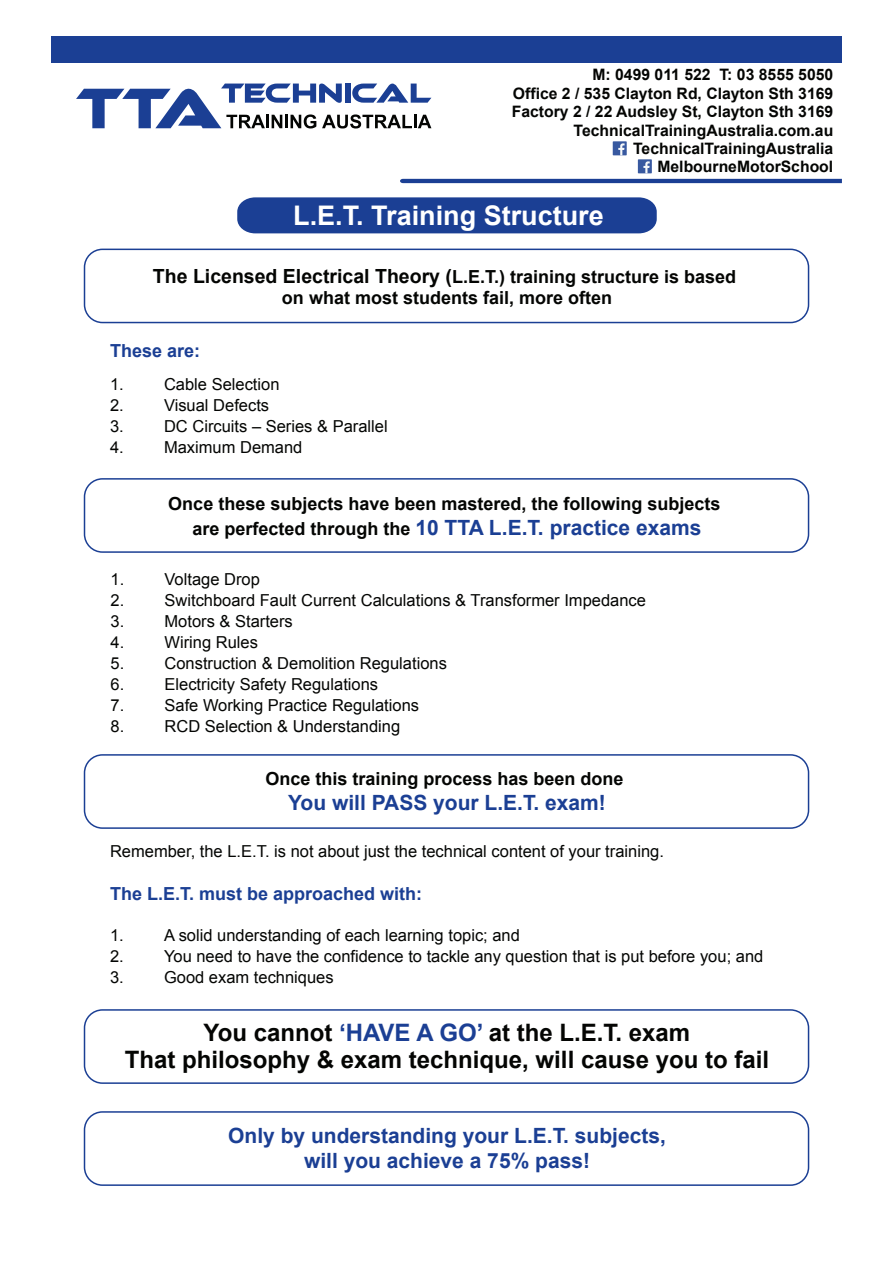
<style>
.page{position:relative;width:893px;height:1263px;background:#fff}
.page>*{position:absolute;margin:0;border:0;box-sizing:border-box;transform-origin:0 0}
.t1{font:700 27px "Arial";color:#fff}
.t2{font:700 24px/27px "Arial";color:#040503;text-align:center}
.t3{font:700 21px/25.2px "Arial";color:#1b3f94;text-align:center}
.t4{font:700 18px/21.6px "Arial";color:#040503;text-align:center}
.t5{font:700 18px "Arial";color:#1b3f94}
.t6{font:16.5px "Arial";color:#040503}
.t7{font:700 15.75px/18.3px "Arial";color:#040503;text-align:right}
.s1{font-size:19.5px}
.s2{font-size:18px;color:#040503}
.s3{color:#1b3f94}
</style>
<div class="page">
<div style="left:51px;top:36px;width:791px;height:26px;background:#1b3f94"></div>
<svg style="left:76px;top:83px;width:355px;height:46px"></svg>
<div style="left:638px;top:159px;width:14px;height:14px;background:#3859a0"></div>
<svg style="left:643px;top:161px;width:7px;height:12px"></svg>
<hr style="left:400px;top:179px;width:442px;height:4px;background:#1b3f94">
<div style="left:613px;top:141px;width:14px;height:14px;background:#3859a0"></div>
<svg style="left:618px;top:143px;width:7px;height:12px"></svg>
<div style="left:237px;top:197px;width:420px;height:36px;background:#1b3f94"></div>
<div style="left:84px;top:249px;width:725px;height:74px;border:2px solid #1b3f94;border-radius:18px"></div>
<div style="left:84px;top:478px;width:725px;height:75px;border:2px solid #1b3f94;border-radius:18px"></div>
<div style="left:84px;top:754px;width:725px;height:75px;border:2px solid #1b3f94;border-radius:18px"></div>
<div style="left:84px;top:1009px;width:725px;height:75px;border:2px solid #1b3f94;border-radius:18px"></div>
<div style="left:84px;top:1111px;width:725px;height:75px;border:2px solid #1b3f94;border-radius:18px"></div>
<p class="t7" style="left:512px;top:66px;width:323px">M: 0499 011 522 T: 03 8555 5050<br>Office 2 / 535 Clayton Rd, Clayton Sth 3169<br>Factory 2 / 22 Audsley St, Clayton Sth 3169<br>TechnicalTrainingAustralia.com.au TechnicalTrainingAustralia MelbourneMotorSchool</p>
<h1 class="t1" style="left:293px;top:198px;width:312px">L.E.T. Training Structure</h1>
<p class="t4" style="left:153px;top:266px;width:585px"><span class="s1">The Licensed Electrical Theory (</span>L.E.T.) training structure is based on what most students fail, more often</p>
<p class="t5" style="left:110px;top:339px;width:92px">These are:</p>
<p class="t6" style="left:110px;top:373px;width:15px">1.</p>
<p class="t6" style="left:164px;top:373px;width:117px">Cable Selection</p>
<p class="t6" style="left:110px;top:394px;width:15px">2.</p>
<p class="t6" style="left:164px;top:394px;width:107px">Visual Defects</p>
<p class="t6" style="left:110px;top:415px;width:15px">3.</p>
<p class="t6" style="left:164px;top:415px;width:225px">DC Circuits – Series &amp; Parallel</p>
<p class="t6" style="left:110px;top:436px;width:15px">4.</p>
<p class="t6" style="left:164px;top:436px;width:140px">Maximum Demand</p>
<p class="t4" style="left:168px;top:493px;width:554px">Once these subjects have been mastered, the following subjects</p>
<p class="t3" style="left:192px;top:515px;width:510px"><span class="s2">are perfected through the</span> 10 TTA L.E.T. practice exams</p>
<p class="t6" style="left:110px;top:568px;width:15px">1.</p>
<p class="t6" style="left:165px;top:568px;width:97px">Voltage Drop</p>
<p class="t6" style="left:110px;top:589px;width:15px">2.</p>
<p class="t6" style="left:165px;top:589px;width:483px">Switchboard Fault Current Calculations &amp; Transformer Impedance</p>
<p class="t6" style="left:110px;top:610px;width:15px">3.</p>
<p class="t6" style="left:165px;top:610px;width:130px">Motors &amp; Starters</p>
<p class="t6" style="left:110px;top:631px;width:15px">4.</p>
<p class="t6" style="left:165px;top:631px;width:95px">Wiring Rules</p>
<p class="t6" style="left:110px;top:652px;width:15px">5.</p>
<p class="t6" style="left:165px;top:652px;width:284px">Construction &amp; Demolition Regulations</p>
<p class="t6" style="left:110px;top:673px;width:15px">6.</p>
<p class="t6" style="left:165px;top:673px;width:215px">Electricity Safety Regulations</p>
<p class="t6" style="left:110px;top:694px;width:15px">7.</p>
<p class="t6" style="left:165px;top:694px;width:256px">Safe Working Practice Regulations</p>
<p class="t6" style="left:110px;top:715px;width:15px">8.</p>
<p class="t6" style="left:165px;top:715px;width:237px">RCD Selection &amp; Understanding</p>
<p class="t4" style="left:265px;top:768px;width:360px">Once this training process has been done</p>
<p class="t3" style="left:288px;top:791px;width:319px">You will PASS your L.E.T. exam!</p>
<p class="t6" style="left:110px;top:840px;width:555px">Remember, the L.E.T. is not about just the technical content of your training.</p>
<p class="t5" style="left:110px;top:882px;width:314px">The L.E.T. must be approached with:</p>
<p class="t6" style="left:110px;top:924px;width:15px">1.</p>
<p class="t6" style="left:164px;top:924px;width:357px">A solid understanding of each learning topic; and</p>
<p class="t6" style="left:110px;top:945px;width:15px">2.</p>
<p class="t6" style="left:164px;top:945px;width:601px">You need to have the confidence to tackle any question that is put before you; and</p>
<p class="t6" style="left:110px;top:966px;width:15px">3.</p>
<p class="t6" style="left:164px;top:966px;width:171px">Good exam techniques</p>
<h2 class="t2" style="left:125px;top:1019px;width:646px">You cannot <span class="s3">‘HAVE A GO’</span> at the L.E.T. exam<br>That philosophy &amp; exam technique, will cause you to fail</h2>
<p class="t3" style="left:228px;top:1124px;width:439px">Only by understanding your L.E.T. subjects, will you achieve a 75% pass!</p>
</div>
